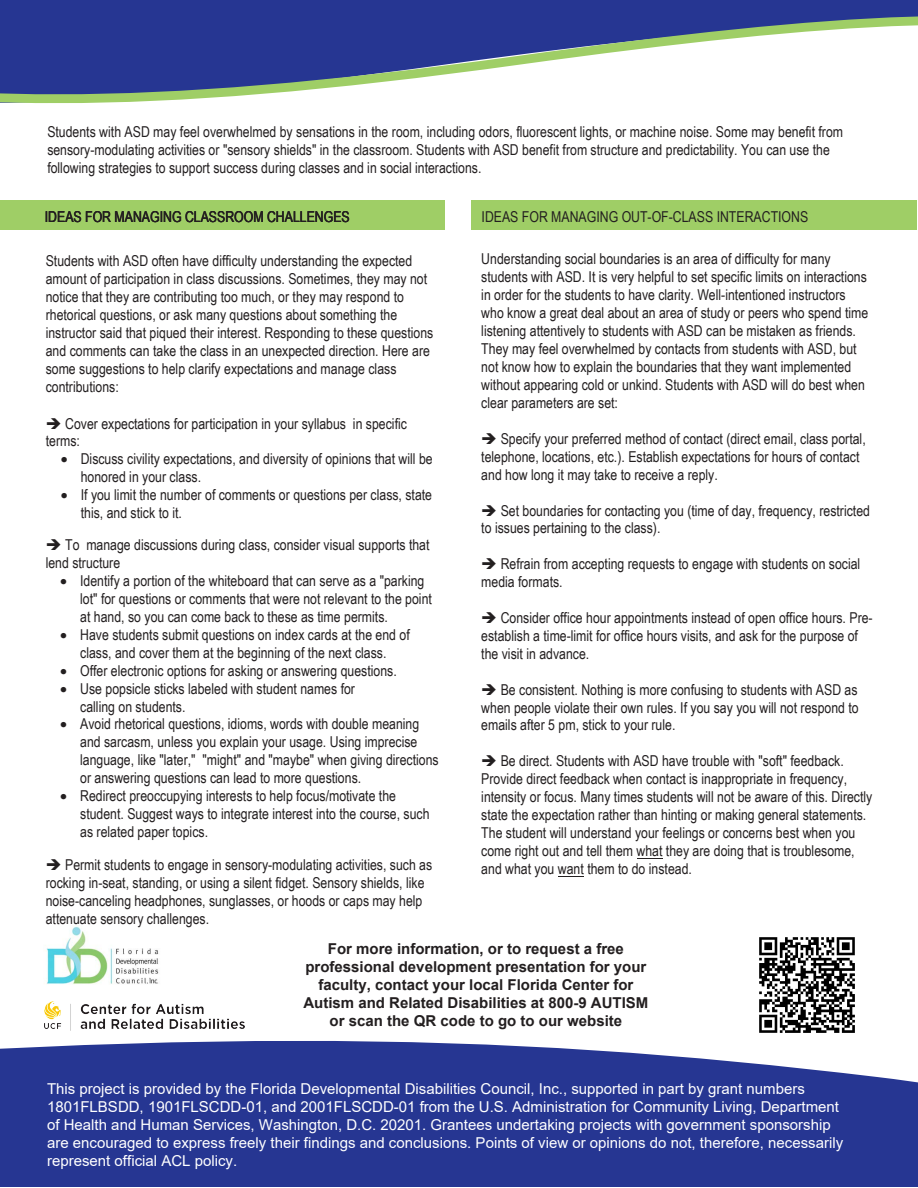
<style>
.page{position:relative;width:918px;height:1188px;background:#fff}
.page>*{position:absolute;margin:0;border:0;box-sizing:border-box;transform-origin:0 0}
.t1{font:15px/17.9px "Arial Narrow";color:#231f20}
.t2{font:15px/18px "Arial";color:#fff}
.t3{font:700 15px/18px "Arial";color:#231f20;text-align:center}
</style>
<div class="page">
<svg style="left:0;top:1041px;width:917px;height:146px;background:#354399"></svg>
<img style="left:46px;top:926px;width:113px;height:58px">
<svg style="left:1px;top:0;width:917px;height:104px"></svg>
<div style="left:0;top:201px;width:444px;height:29px;background:#9fce66"></div>
<div style="left:471px;top:201px;width:446px;height:29px;background:#9fce66"></div>
<svg style="left:558px;top:876px;width:26px;height:1px"></svg>
<svg style="left:637px;top:858px;width:25px;height:1px"></svg>
<img style="left:44px;top:1002px;width:201px;height:29px">
<img style="left:759px;top:937px;width:96px;height:96px">
<p class="t1" style="left:47px;top:122px;width:797px">Students with ASD may feel overwhelmed by sensations in the room, including odors, fluorescent lights, or machine noise. Some may benefit from sensory-modulating activities or "sensory shields" in the classroom. Students with ASD benefit from structure and predictability. You can use the following strategies to support success during classes and in social interactions.</p>
<p class="t1" style="left:45px;top:208px;width:306px">IDEAS FOR MANAGING CLASSROOM CHALLENGES</p>
<p class="t1" style="left:482px;top:207px;width:328px">IDEAS FOR MANAGING OUT-OF-CLASS INTERACTIONS</p>
<p class="t1" style="left:481px;top:249px;width:389px">Understanding social boundaries is an area of difficulty for many students with ASD. It is very helpful to set specific limits on interactions in order for the students to have clarity. Well-intentioned instructors who know a great deal about an area of study or peers who spend time listening attentively to students with ASD can be mistaken as friends.<br>They may feel overwhelmed by contacts from students with ASD, but not know how to explain the boundaries that they want implemented without appearing cold or unkind. Students with ASD will do best when clear parameters are set:</p>
<p class="t1" style="left:481px;top:429px;width:386px">➔ Specify your preferred method of contact (direct email, class portal, telephone, locations, etc.). Establish expectations for hours of contact and how long it may take to receive a reply.</p>
<p class="t1" style="left:481px;top:501px;width:390px">➔ Set boundaries for contacting you (time of day, frequency, restricted to issues pertaining to the class).</p>
<p class="t1" style="left:481px;top:555px;width:381px">➔ Refrain from accepting requests to engage with students on social media formats.</p>
<p class="t1" style="left:481px;top:608px;width:393px">➔ Consider office hour appointments instead of open office hours. Pre&shy;establish a time-limit for office hours visits, and ask for the purpose of the visit in advance.</p>
<p class="t1" style="left:481px;top:680px;width:379px;text-align:justify">➔ Be consistent. Nothing is more confusing to students with ASD as when people violate their own rules. If you say you will not respond to emails after 5 pm, stick to your rule.</p>
<p class="t1" style="left:481px;top:752px;width:393px">➔ Be direct. Students with ASD have trouble with "soft" feedback.<br>Provide direct feedback when contact is inappropriate in frequency, intensity or focus. Many times students will not be aware of this. Directly state the expectation rather than hinting or making general statements.<br>The student will understand your feelings or concerns best when you come right out and tell them what they are doing that is troublesome, and what you want them to do instead.</p>
<p class="t1" style="left:46px;top:252px;width:389px">Students with ASD often have difficulty understanding the expected amount of participation in class discussions. Sometimes, they may not notice that they are contributing too much, or they may respond to rhetorical questions, or ask many questions about something the instructor said that piqued their interest. Responding to these questions and comments can take the class in an unexpected direction. Here are some suggestions to help clarify expectations and manage class contributions:</p>
<p class="t1" style="left:46px;top:414px;width:363px">➔ Cover expectations for participation in your syllabus in specific terms:</p>
<p class="t1" style="left:81px;top:450px;width:354px;text-indent:-20px">• Discuss civility expectations, and diversity of opinions that will be honored in your class.</p>
<p class="t1" style="left:81px;top:485px;width:353px;text-indent:-20px">• If you limit the number of comments or questions per class, state this, and stick to it.</p>
<p class="t1" style="left:46px;top:536px;width:385px">➔ To manage discussions during class, consider visual supports that lend structure</p>
<p class="t1" style="left:80px;top:571px;width:353px;text-indent:-20px">• Identify a portion of the whiteboard that can serve as a "parking lot" for questions or comments that were not relevant to the point at hand, so you can come back to these as time permits.</p>
<p class="t1" style="left:60px;top:625px;width:351px;text-align:center">• Have students submit questions on index cards at the end of class, and cover them at the beginning of the next class.</p>
<p class="t1" style="left:60px;top:661px;width:338px">• Offer electronic options for asking or answering questions.</p>
<p class="t1" style="left:80px;top:679px;width:276px;text-indent:-20px">• Use popsicle sticks labeled with student names for calling on students.</p>
<p class="t1" style="left:80px;top:715px;width:360px;text-indent:-20px">• Avoid rhetorical questions, idioms, words with double meaning and sarcasm, unless you explain your usage. Using imprecise language, like "later," "might" and "maybe" when giving directions or answering questions can lead to more questions.</p>
<p class="t1" style="left:80px;top:786px;width:351px;text-indent:-20px">• Redirect preoccupying interests to help focus/motivate the student. Suggest ways to integrate interest into the course, such as related paper topics.</p>
<p class="t1" style="left:46px;top:855px;width:388px">➔ Permit students to engage in sensory-modulating activities, such as rocking in-seat, standing, or using a silent fidget. Sensory shields, like noise-canceling headphones, sunglasses, or hoods or caps may help attenuate sensory challenges.</p>
<p class="t3" style="left:303px;top:940px;width:347px">For more information, or to request a free professional development presentation for your faculty, contact your local Florida Center for Autism and Related Disabilities at 800-9 AUTISM or scan the QR code to go to our website</p>
<p class="t2" style="left:47px;top:1079px;width:798px">This project is provided by the Florida Developmental Disabilities Council, Inc., supported in part by grant numbers 1801FLBSDD, 1901FLSCDD-01, and 2001FLSCDD-01 from the U.S. Administration for Community Living, Department of Health and Human Services, Washington, D.C. 20201. Grantees undertaking projects with government sponsorship are encouraged to express freely their findings and conclusions. Points of view or opinions do not, therefore, necessarily represent official ACL policy.</p>
</div>
